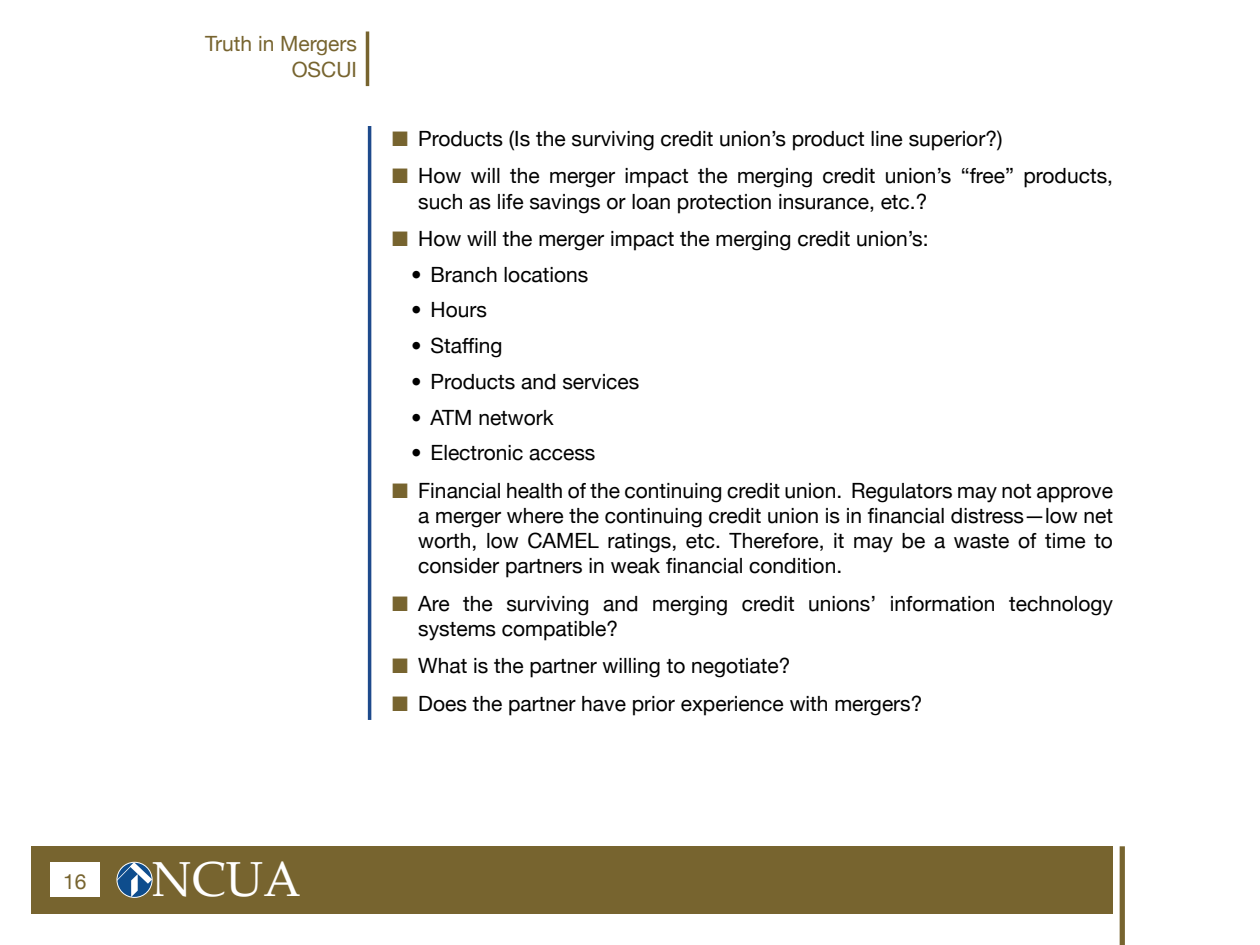
<style>
.page{position:relative;width:1260px;height:945px;background:#fff}
.page>*{position:absolute;margin:0;border:0;box-sizing:border-box;transform-origin:0 0}
.t1{font:48.12px "Palatino";color:#fff}
.t2{font:21px/25.2px "Helvetica Neue";color:#000}
.t3{font:21px/25.2px "Helvetica Neue";color:#77642f;text-align:right}
.s1{color:#77642f}
</style>
<div class="page">
<div style="left:32px;top:846px;width:1081px;height:68px;background:#77642f"></div>
<div style="left:50px;top:862px;width:50px;height:35px;background:#fff"></div>
<div style="left:1120px;top:846px;width:5px;height:99px;background:#77642f"></div>
<hr style="left:366px;top:32px;width:3px;height:54px;background:#77642f">
<div style="left:117px;top:862px;width:35px;height:36px;background:#afa384;border-radius:50%"></div>
<div style="left:117px;top:862px;width:36px;height:36px;border:1px solid #fff;border-radius:50%"></div>
<svg style="left:117px;top:862px;width:35px;height:35px"></svg>
<hr style="left:368px;top:126px;width:3px;height:594px;background:#1e4a8c">
<p class="t3" style="left:63px;top:868px;width:25px">16</p>
<p class="t3" style="left:205px;top:30px;width:153px">Truth in Mergers<br>OSCUI</p>
<p class="t2" style="left:392px;top:124px;width:612px"><span class="s1">■</span> Products (Is the surviving credit union’s product line superior?)</p>
<p class="t2" style="left:418px;top:162px;width:696px;text-indent:-26px"><span class="s1">■</span> How will the merger impact the merging credit union’s “free” products, such as life savings or loan protection insurance, etc.?</p>
<p class="t2" style="left:392px;top:225px;width:538px"><span class="s1">■</span> How will the merger impact the merging credit union’s:</p>
<p class="t2" style="left:411px;top:260px;width:179px">• Branch locations</p>
<p class="t2" style="left:411px;top:296px;width:77px">• Hours</p>
<p class="t2" style="left:411px;top:332px;width:93px">• Staffing</p>
<p class="t2" style="left:411px;top:367px;width:230px">• Products and services</p>
<p class="t2" style="left:411px;top:403px;width:144px">• ATM network</p>
<p class="t2" style="left:411px;top:439px;width:186px">• Electronic access</p>
<p class="t2" style="left:418px;top:476px;width:696px;text-align:justify;text-indent:-26px"><span class="s1">■</span> Financial health of the continuing credit union. Regulators may not approve a merger where the continuing credit union is in financial distress—low net worth, low CAMEL ratings, etc. Therefore, it may be a waste of time to consider partners in weak financial condition.</p>
<p class="t2" style="left:418px;top:589px;width:696px;text-indent:-26px"><span class="s1">■</span> Are the surviving and merging credit unions’ information technology systems compatible?</p>
<p class="t2" style="left:392px;top:652px;width:400px"><span class="s1">■</span> What is the partner willing to negotiate?</p>
<p class="t2" style="left:392px;top:689px;width:532px"><span class="s1">■</span> Does the partner have prior experience with mergers?</p>
<h1 class="t1" style="left:152px;top:839px;width:151px">NCUA</h1>
</div>
